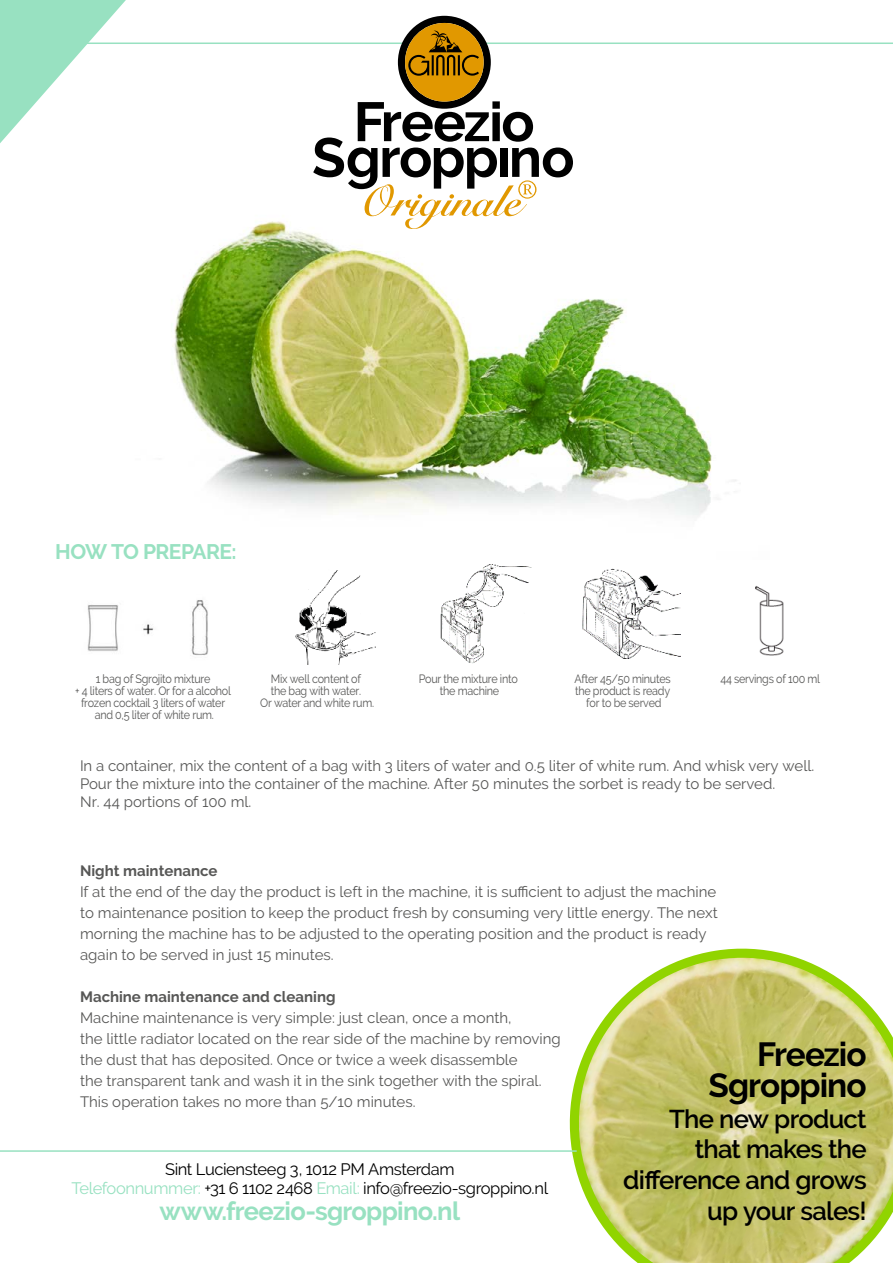
<style>
.page{position:relative;width:893px;height:1263px;background:#fff}
.page>*{position:absolute;margin:0;border:0;box-sizing:border-box;transform-origin:0 0}
.t1{font:700 33.3px/30.8px "Raleway";letter-spacing:-.03em;color:#000;text-align:right}
.t2{font:600 25.65px/30.8px "Raleway";letter-spacing:-.025em;color:#000;text-align:right}
.t3{font:700 25.5px "Raleway";letter-spacing:-.03em;color:#98e1c1}
.t4{font:700 21px "Raleway";letter-spacing:-.03em;color:#98e1c1}
.t5{font:16.5px/19.5px "Raleway";letter-spacing:-.025em;color:#000;text-align:center}
.t6{font:15px/21px "Raleway";color:#575756}
.t7{font:700 15px "Raleway";color:#575756}
.t8{font:12px/12px "Raleway";letter-spacing:-.025em;color:#575756;text-align:center;scale:.9 1}
.s1{color:#98e1c1}
</style>
<div class="page">
<svg style="left:569px;top:948px;width:324px;height:315px"></svg>
<img style="left:87px;top:600px;width:122px;height:55px">
<img style="left:295px;top:570px;width:81px;height:95px">
<img style="left:440px;top:564px;width:92px;height:100px">
<img style="left:582px;top:568px;width:99px;height:91px">
<img style="left:755px;top:586px;width:29px;height:70px">
<img style="left:174px;top:221px;width:562px;height:295px">
<hr style="left:0;top:1150px;width:577px;height:2px;background:#98e1c1">
<hr style="left:0;top:43px;width:893px;height:1px;background:#98e1c1">
<svg style="left:313px;top:16px;width:260px;height:213px"></svg>
<svg style="left:0;top:0;width:126px;height:143px"></svg>
<h3 class="t4" style="left:55px;top:540px;width:183px">HOW TO PREPARE:</h3>
<p class="t8" style="left:75px;top:673px;width:175px">1 bag of Sgrojito mixture<br>+ 4 liters of water. Or for a alcohol frozen cocktail 3 liters of water and 0,5 liter of white rum.</p>
<p class="t8" style="left:260px;top:673px;width:128px">Mix well content of<br>the bag with water.<br>Or water and white rum.</p>
<p class="t8" style="left:419px;top:673px;width:112px">Pour the mixture into the machine</p>
<p class="t8" style="left:574px;top:673px;width:108px">After 45/50 minutes the product is ready for to be served</p>
<p class="t8" style="left:720px;top:673px;width:112px">44 servings of 100 ml</p>
<p class="t6" style="left:80px;top:756px;width:736px;line-height:18px">In a container, mix the content of a bag with 3 liters of water and 0.5 liter of white rum. And whisk very well.<br>Pour the mixture into the container of the machine. After 50 minutes the sorbet is ready to be served.<br>Nr. 44 portions of 100 ml.</p>
<p class="t7" style="left:80px;top:862px;width:139px">Night maintenance</p>
<p class="t6" style="left:80px;top:881px;width:639px">If at the end of the day the product is left in the machine, it is sufficient to adjust the machine to maintenance position to keep the product fresh by consuming very little energy. The next morning the machine has to be adjusted to the operating position and the product is ready again to be served in just 15 minutes.</p>
<p class="t7" style="left:80px;top:988px;width:257px">Machine maintenance and cleaning</p>
<p class="t6" style="left:80px;top:1007px;width:482px">Machine maintenance is very simple: just clean, once a month,<br>the little radiator located on the rear side of the machine by removing the dust that has deposited. Once or twice a week disassemble<br>the transparent tank and wash it in the sink together with the spiral.<br>This operation takes no more than 5/10 minutes.</p>
<h1 class="t1" style="left:709px;top:1039px;width:160px">Freezio<br>Sgroppino</h1>
<h2 class="t2" style="left:623px;top:1103px;width:245px">The new product that makes the difference and grows up your sales!</h2>
<p class="t5" style="left:71px;top:1159px;width:478px">Sint Luciensteeg 3, 1012 PM Amsterdam<br><span class="s1">Telefoonnummer:</span> +31 6 1102 2468 <span class="s1">Email:</span> info@freezio-sgroppino.nl</p>
<h3 class="t3" style="left:159px;top:1196px;width:302px">www.freezio-sgroppino.nl</h3>
</div>
